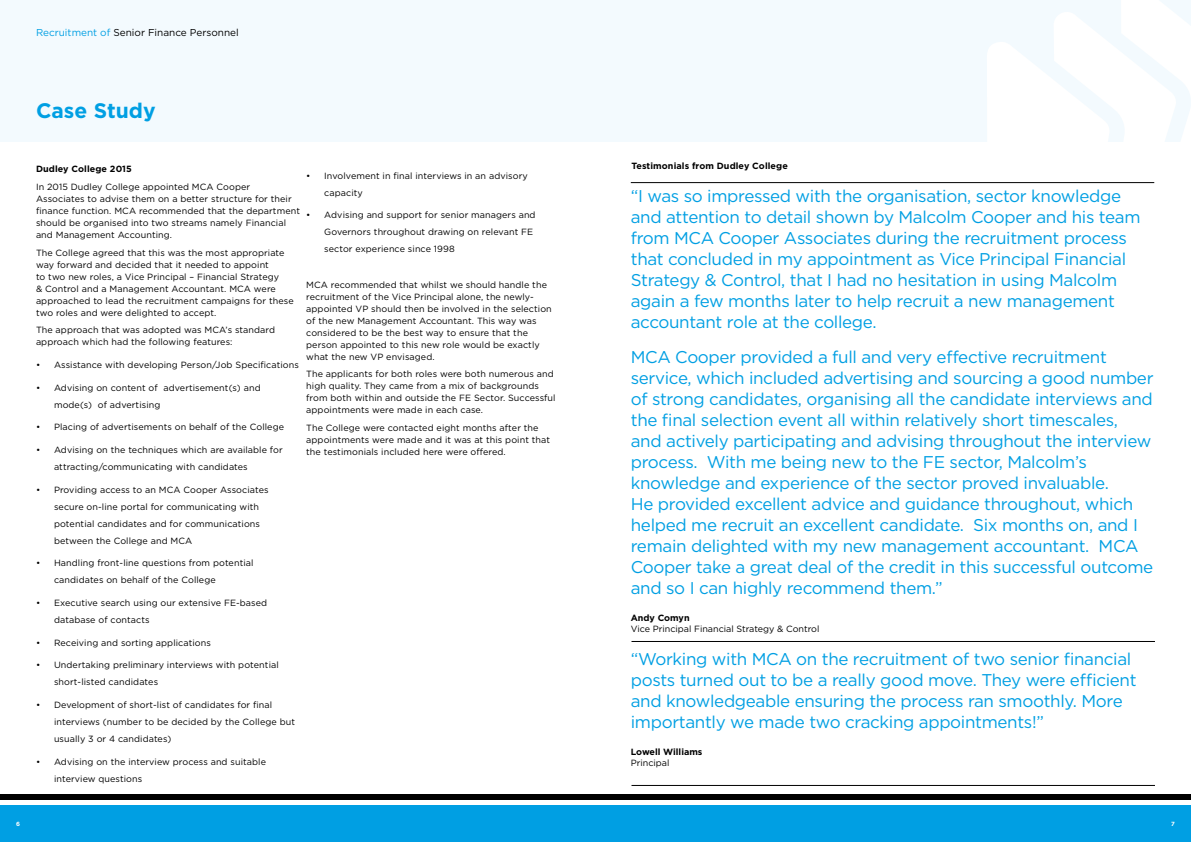
<style>
.page{position:relative;width:1191px;height:842px;background:#fff}
.page>*{position:absolute;margin:0;border:0;box-sizing:border-box;transform-origin:0 0}
.t1{font:700 21px "Gotham";color:#009fe3}
.t2{font:17px/21px "Gotham";letter-spacing:-.02em;color:#009fe3}
.t3{font:10px "Gotham";color:#000}
.t4{font:9px/12px "Gotham";letter-spacing:.01em;color:#000}
.t5{font:700 9px "Gotham";letter-spacing:.01em;color:#000}
.t6{font:700 6px "Gotham";color:#fff}
.s1{color:#009fe3}
</style>
<div class="page">
<div style="left:0;top:0;width:1191px;height:142px;background:#f3fafe"></div>
<svg style="left:987px;top:0;width:204px;height:142px"></svg>
<div style="left:0;top:806px;width:1191px;height:36px;background:#009fe3"></div>
<div style="left:0;top:794px;width:1191px;height:6px;background:#000"></div>
<hr style="left:631px;top:182px;width:523px;height:1px;background:#000">
<hr style="left:631px;top:785px;width:524px;height:1px;background:#000">
<hr style="left:631px;top:641px;width:524px;height:1px;background:#000">
<p class="t3" style="left:36px;top:26px;width:204px"><span class="s1">Recruitment of</span> Senior Finance Personnel</p>
<h1 class="t1" style="left:36px;top:97px;width:121px">Case Study</h1>
<p class="t5" style="left:36px;top:163px;width:97px">Dudley College 2015</p>
<p class="t4" style="left:36px;top:181px;width:265px">In 2015 Dudley College appointed MCA Cooper Associates to advise them on a better structure for their finance function. MCA recommended that the department should be organised into two streams namely Financial and Management Accounting.</p>
<p class="t4" style="left:36px;top:246px;width:259px">The College agreed that this was the most appropriate way forward and decided that it needed to appoint<br>to two new roles, a Vice Principal – Financial Strategy<br>&amp; Control and a Management Accountant. MCA were approached to lead the recruitment campaigns for these two roles and were delighted to accept.</p>
<p class="t4" style="left:36px;top:324px;width:240px">The approach that was adopted was MCA’s standard approach which had the following features:</p>
<p class="t4" style="left:36px;top:359px;width:264px">• Assistance with developing Person/Job Specifications</p>
<p class="t4" style="left:54px;top:379px;width:208px;line-height:17px;text-indent:-18px">• Advising on content of advertisement(s) and mode(s) of advertising</p>
<p class="t4" style="left:36px;top:421px;width:250px">• Placing of advertisements on behalf of the College</p>
<p class="t4" style="left:54px;top:441px;width:230px;line-height:17px;text-indent:-18px">• Advising on the techniques which are available for attracting/communicating with candidates</p>
<p class="t4" style="left:54px;top:481px;width:216px;line-height:17px;text-indent:-18px">• Providing access to an MCA Cooper Associates secure on-line portal for communicating with potential candidates and for communications between the College and MCA</p>
<p class="t4" style="left:54px;top:554px;width:201px;line-height:17px;text-indent:-18px">• Handling front-line questions from potential candidates on behalf of the College</p>
<p class="t4" style="left:54px;top:594px;width:215px;line-height:17px;text-indent:-18px">• Executive search using our extensive FE-based database of contacts</p>
<p class="t4" style="left:36px;top:636px;width:176px">• Receiving and sorting applications</p>
<p class="t4" style="left:54px;top:656px;width:226px;line-height:17px;text-indent:-18px">• Undertaking preliminary interviews with potential short-listed candidates</p>
<p class="t4" style="left:54px;top:696px;width:243px;line-height:17px;text-indent:-18px">• Development of short-list of candidates for final interviews (number to be decided by the College but usually 3 or 4 candidates)</p>
<p class="t4" style="left:54px;top:753px;width:213px;line-height:17px;text-indent:-18px">• Advising on the interview process and suitable interview questions</p>
<p class="t4" style="left:324px;top:167px;width:205px;line-height:17px;text-indent:-18px">• Involvement in final interviews in an advisory capacity</p>
<p class="t4" style="left:324px;top:206px;width:213px;line-height:17px;text-indent:-18px">• Advising and support for senior managers and<br>Governors throughout drawing on relevant FE sector experience since 1998</p>
<p class="t4" style="left:306px;top:278px;width:247px">MCA recommended that whilst we should handle the recruitment of the Vice Principal alone, the newly&shy;appointed VP should then be involved in the selection of the new Management Accountant. This way was considered to be the best way to ensure that the person appointed to this new role would be exactly what the new VP envisaged.</p>
<p class="t4" style="left:306px;top:368px;width:251px">The applicants for both roles were both numerous and high quality. They came from a mix of backgrounds from both within and outside the FE Sector. Successful appointments were made in each case.</p>
<p class="t4" style="left:306px;top:422px;width:245px">The College were contacted eight months after the appointments were made and it was at this point that the testimonials included here were offered.</p>
<p class="t5" style="left:631px;top:160px;width:158px">Testimonials from Dudley College</p>
<p class="t2" style="left:631px;top:185px;width:511px">“I was so impressed with the organisation, sector knowledge and attention to detail shown by Malcolm Cooper and his team from MCA Cooper Associates during the recruitment process that concluded in my appointment as Vice Principal Financial Strategy &amp; Control, that I had no hesitation in using Malcolm again a few months later to help recruit a new management accountant role at the college.</p>
<p class="t2" style="left:631px;top:346px;width:524px">MCA Cooper provided a full and very effective recruitment service, which included advertising and sourcing a good number of strong candidates, organising all the candidate interviews and the final selection event all within relatively short timescales,<br>and actively participating and advising throughout the interview process. With me being new to the FE sector, Malcolm’s knowledge and experience of the sector proved invaluable.<br>He provided excellent advice and guidance throughout, which helped me recruit an excellent candidate. Six months on, and I remain delighted with my new management accountant. MCA Cooper take a great deal of the credit in this successful outcome and so I can highly recommend them.”</p>
<p class="t5" style="left:631px;top:612px;width:60px">Andy Comyn</p>
<p class="t4" style="left:631px;top:622px;width:190px">Vice Principal Financial Strategy &amp; Control</p>
<h2 class="t2" style="left:631px;top:648px;width:507px">“Working with MCA on the recruitment of two senior financial posts turned out to be a really good move. They were efficient and knowledgeable ensuring the process ran smoothly. More importantly we made two cracking appointments!”</h2>
<p class="t5" style="left:631px;top:746px;width:73px">Lowell Williams</p>
<p class="t4" style="left:631px;top:756px;width:40px">Principal</p>
<p class="t6" style="left:16px;top:820px;width:5px">6</p>
<p class="t6" style="left:1171px;top:820px;width:5px">7</p>
</div>
